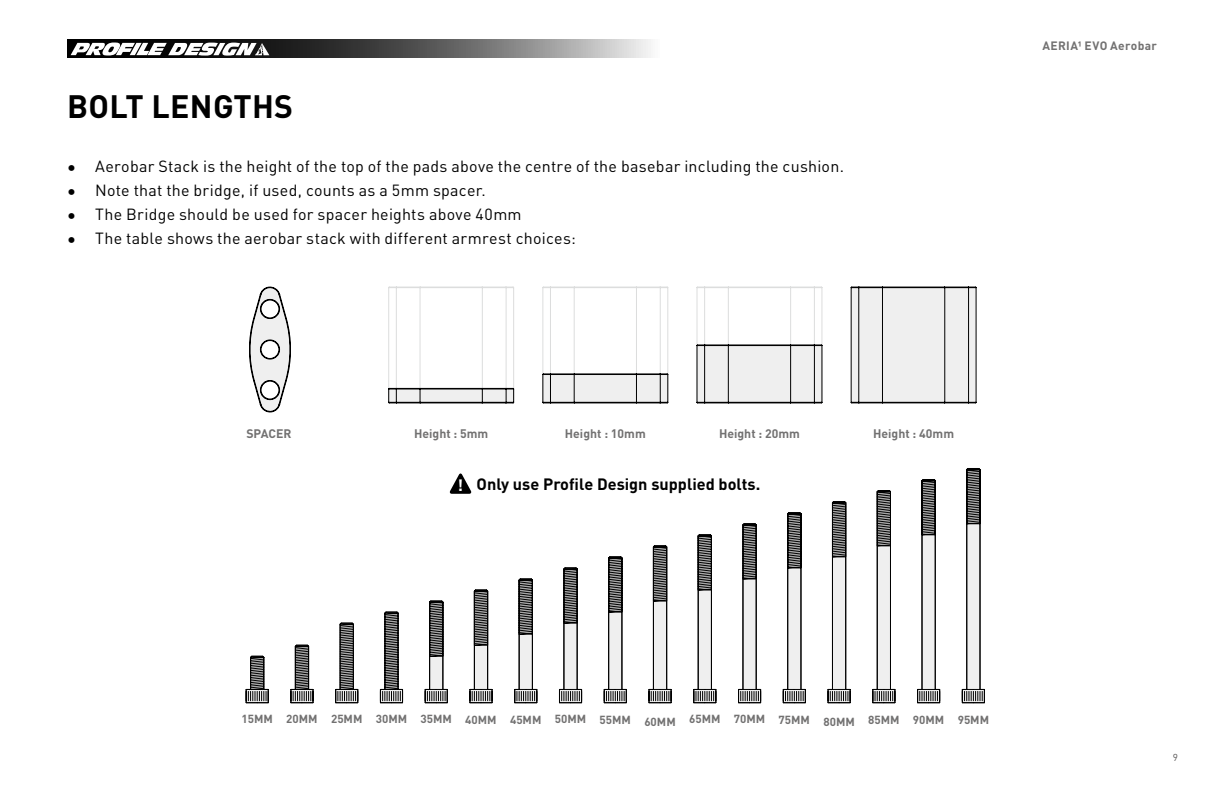
<style>
.page{position:relative;width:1224px;height:792px;background:#fff}
.page>*{position:absolute;margin:0;border:0;box-sizing:border-box;transform-origin:0 0}
.t1{font:700 32px "DIN Pro";letter-spacing:.01em;color:#000}
.t2{font:700 16.2px "DIN Pro";color:#000}
.t3{font:16px "DIN Pro";letter-spacing:.015em;color:#000}
.t4{font:700 12.2px "DIN Pro";color:#727171}
.t5{font:700 12px "DIN Pro";letter-spacing:.025em;color:#727171}
.t6{font:700 11.6px "DIN Pro";color:#727171}
.t7{font:10px "DIN Pro";color:#595757}
.s1{font-size:18px}
.s2{color:#fff}
</style>
<div class="page">
<svg style="left:249px;top:286px;width:42px;height:127px"></svg>
<svg style="left:542px;top:286px;width:127px;height:118px"></svg>
<svg style="left:696px;top:286px;width:127px;height:118px"></svg>
<svg style="left:850px;top:286px;width:127px;height:118px"></svg>
<svg style="left:388px;top:286px;width:127px;height:118px"></svg>
<svg style="left:245px;top:468px;width:740px;height:236px"></svg>
<svg style="left:67px;top:40px;width:584px;height:18px;background:#636363"></svg>
<svg style="left:71px;top:43px;width:198px;height:13px"></svg>
<h1 class="t1" style="left:67px;top:80px;width:228px">BOLT LENGTHS</h1>
<p class="t3" style="left:67px;top:153px;width:779px"><span class="s1">•</span> Aerobar Stack is the height of the top of the pads above the centre of the basebar including the cushion.</p>
<p class="t3" style="left:67px;top:177px;width:420px"><span class="s1">•</span> Note that the bridge, if used, counts as a 5mm spacer.</p>
<p class="t3" style="left:67px;top:201px;width:456px"><span class="s1">•</span> The Bridge should be used for spacer heights above 40mm</p>
<p class="t3" style="left:67px;top:225px;width:510px"><span class="s1">•</span> The table shows the aerobar stack with different armrest choices:</p>
<p class="t4" style="left:246px;top:424px;width:47px">SPACER</p>
<p class="t4" style="left:414px;top:424px;width:76px">Height : 5mm</p>
<p class="t4" style="left:565px;top:424px;width:82px">Height : 10mm</p>
<p class="t4" style="left:719px;top:424px;width:82px">Height : 20mm</p>
<p class="t4" style="left:873px;top:424px;width:82px">Height : 40mm</p>
<p class="t2" style="left:457px;top:471px;width:304px"><span class="s2">!</span> Only use Profile Design supplied bolts.</p>
<p class="t5" style="left:1042px;top:36px;width:116px">AERIA¹ EVO Aerobar</p>
<p class="t6" style="left:242px;top:710px;width:749px">15MM 20MM 25MM 30MM 35MM 40MM 45MM 50MM 55MM 60MM 65MM 70MM 75MM 80MM 85MM 90MM 95MM</p>
<p class="t7" style="left:1173px;top:749px;width:7px">9</p>
</div>
